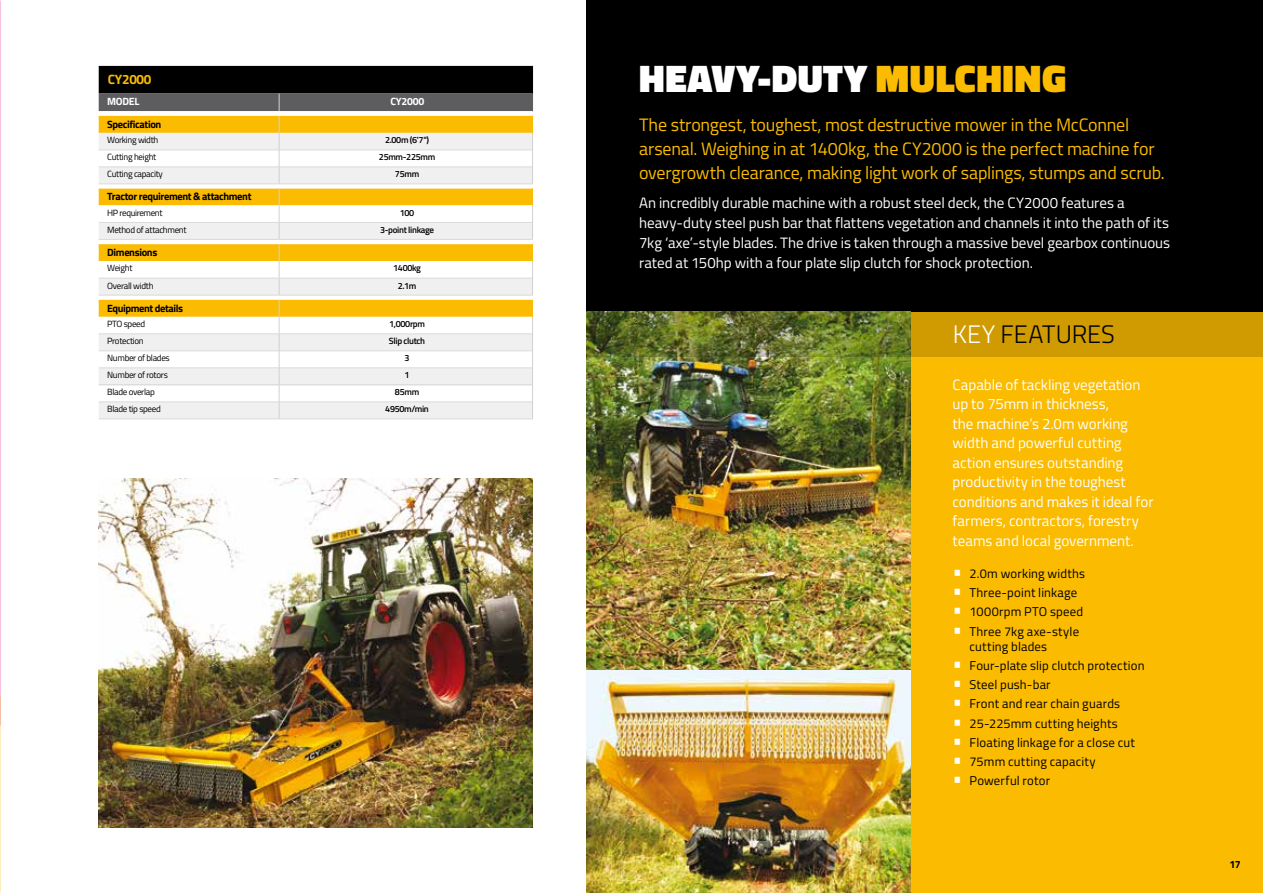
<style>
.page{position:relative;width:1263px;height:893px;background:#fff}
.page>*{position:absolute;margin:0;border:0;box-sizing:border-box;transform-origin:0 0}
.t1{font:900 39px "Titillium Web";letter-spacing:.015em;color:#fff}
.t2{font:300 25.35px "Titillium Web";letter-spacing:.005em;color:#000}
.t3{font:18px/24px "Titillium Web";letter-spacing:-.015em;color:#fabb00}
.t4{font:15px/19.5px "Titillium Web";letter-spacing:-.005em;color:#fff}
.t5{font:700 13.5px "Titillium Web";letter-spacing:-.025em;color:#fabb00}
.t6{font:12.75px/15px "Titillium Web";letter-spacing:.015em;color:#000}
.t7{font:700 10.5px "Titillium Web";letter-spacing:-.035em;color:#000}
.t8{font:700 10.5px "Titillium Web";letter-spacing:-.025em;color:#fff}
.t9{font:9px "Titillium Web";letter-spacing:-.035em;color:#000}
.t10{font:600 9px "Titillium Web";letter-spacing:-.035em;color:#000}
.s1{color:#fabb00}
.s2{color:#fff}
.s3{font-size:21px;color:#fff}
</style>
<div class="page">
<hr style="left:0;top:0;width:1px;height:893px;background:#000">
<img style="left:99px;top:479px;width:434px;height:348px">
<div style="left:586px;top:0;width:677px;height:893px;background:#fabb00"></div>
<div style="left:586px;top:0;width:677px;height:312px;background:#000"></div>
<img style="left:586px;top:357px;width:325px;height:313px">
<img style="left:586px;top:670px;width:325px;height:223px">
<img style="left:586px;top:312px;width:677px;height:45px">
<hr style="left:279px;top:419px;width:254px;height:1px;background:#d9dadb">
<hr style="left:99px;top:419px;width:180px;height:1px;background:#d9dadb">
<svg style="left:99px;top:66px;width:434px;height:353px"></svg>
<p class="t5" style="left:108px;top:69px;width:45px">CY2000</p>
<p class="t8" style="left:107px;top:94px;width:34px">MODEL</p>
<p class="t8" style="left:390px;top:94px;width:35px">CY2000</p>
<p class="t7" style="left:107px;top:116px;width:56px">Specification</p>
<p class="t9" style="left:107px;top:133px;width:53px">Working width</p>
<p class="t10" style="left:385px;top:133px;width:46px">2.00m (6'7")</p>
<p class="t9" style="left:107px;top:151px;width:51px">Cutting height</p>
<p class="t10" style="left:379px;top:150px;width:58px">25mm-225mm</p>
<p class="t9" style="left:107px;top:168px;width:57px">Cutting capacity</p>
<p class="t10" style="left:395px;top:167px;width:26px">75mm</p>
<p class="t7" style="left:107px;top:189px;width:146px">Tractor requirement &amp; attachment</p>
<p class="t9" style="left:107px;top:206px;width:57px">HP requirement</p>
<p class="t10" style="left:400px;top:206px;width:16px">100</p>
<p class="t9" style="left:107px;top:223px;width:81px">Method of attachment</p>
<p class="t10" style="left:380px;top:223px;width:56px">3-point linkage</p>
<p class="t7" style="left:107px;top:244px;width:52px">Dimensions</p>
<p class="t9" style="left:107px;top:262px;width:27px">Weight</p>
<p class="t10" style="left:393px;top:261px;width:29px">1400kg</p>
<p class="t9" style="left:107px;top:279px;width:48px">Overall width</p>
<p class="t10" style="left:398px;top:279px;width:20px">2.1m</p>
<p class="t7" style="left:107px;top:300px;width:77px">Equipment details</p>
<p class="t9" style="left:107px;top:317px;width:40px">PTO speed</p>
<p class="t10" style="left:389px;top:317px;width:37px">1,000rpm</p>
<p class="t9" style="left:107px;top:334px;width:38px">Protection</p>
<p class="t10" style="left:389px;top:334px;width:38px">Slip clutch</p>
<p class="t9" style="left:107px;top:351px;width:64px">Number of blades</p>
<p class="t10" style="left:405px;top:351px;width:7px">3</p>
<p class="t9" style="left:107px;top:369px;width:62px">Number of rotors</p>
<p class="t10" style="left:405px;top:368px;width:7px">1</p>
<p class="t9" style="left:107px;top:386px;width:49px">Blade overlap</p>
<p class="t10" style="left:395px;top:385px;width:26px">85mm</p>
<p class="t9" style="left:107px;top:403px;width:55px">Blade tip speed</p>
<p class="t10" style="left:385px;top:402px;width:45px">4950m/min</p>
<h1 class="t1" style="left:639px;top:50px;width:428px">HEAVY-DUTY <span class="s1">MULCHING</span></h1>
<p class="t3" style="left:639px;top:112px;width:527px">The strongest, toughest, most destructive mower in the McConnel arsenal. Weighing in at 1400kg, the CY2000 is the perfect machine for overgrowth clearance, making light work of saplings, stumps and scrub.</p>
<p class="t4" style="left:639px;top:192px;width:532px;line-height:20.2px">An incredibly durable machine with a robust steel deck, the CY2000 features a heavy-duty steel push bar that flattens vegetation and channels it into the path of its 7kg ‘axe’-style blades. The drive is taken through a massive bevel gearbox continuous rated at 150hp with a four plate slip clutch for shock protection.</p>
<h2 class="t2" style="left:953px;top:315px;width:164px"><span class="s2">KEY</span> FEATURES</h2>
<p class="t4" style="left:952px;top:374px;width:203px">Capable of tackling vegetation up to 75mm in thickness,<br>the machine’s 2.0m working width and powerful cutting action ensures outstanding productivity in the toughest conditions and makes it ideal for farmers, contractors, forestry teams and local government.</p>
<p class="t6" style="left:952px;top:565px;width:134px"><span class="s3">•</span> 2.0m working widths</p>
<p class="t6" style="left:952px;top:584px;width:126px"><span class="s3">•</span> Three-point linkage</p>
<p class="t6" style="left:952px;top:604px;width:132px"><span class="s3">•</span> 1000rpm PTO speed</p>
<p class="t6" style="left:969px;top:623px;width:111px;text-indent:-17px"><span class="s3">•</span> Three 7kg axe-style cutting blades</p>
<p class="t6" style="left:952px;top:657px;width:194px"><span class="s3">•</span> Four-plate slip clutch protection</p>
<p class="t6" style="left:952px;top:676px;width:100px"><span class="s3">•</span> Steel push-bar</p>
<p class="t6" style="left:952px;top:696px;width:169px"><span class="s3">•</span> Front and rear chain guards</p>
<p class="t6" style="left:952px;top:715px;width:167px"><span class="s3">•</span> 25-225mm cutting heights</p>
<p class="t6" style="left:952px;top:734px;width:184px"><span class="s3">•</span> Floating linkage for a close cut</p>
<p class="t6" style="left:952px;top:753px;width:145px"><span class="s3">•</span> 75mm cutting capacity</p>
<p class="t6" style="left:952px;top:773px;width:99px"><span class="s3">•</span> Powerful rotor</p>
<p class="t7" style="left:1229px;top:856px;width:13px">17</p>
</div>
